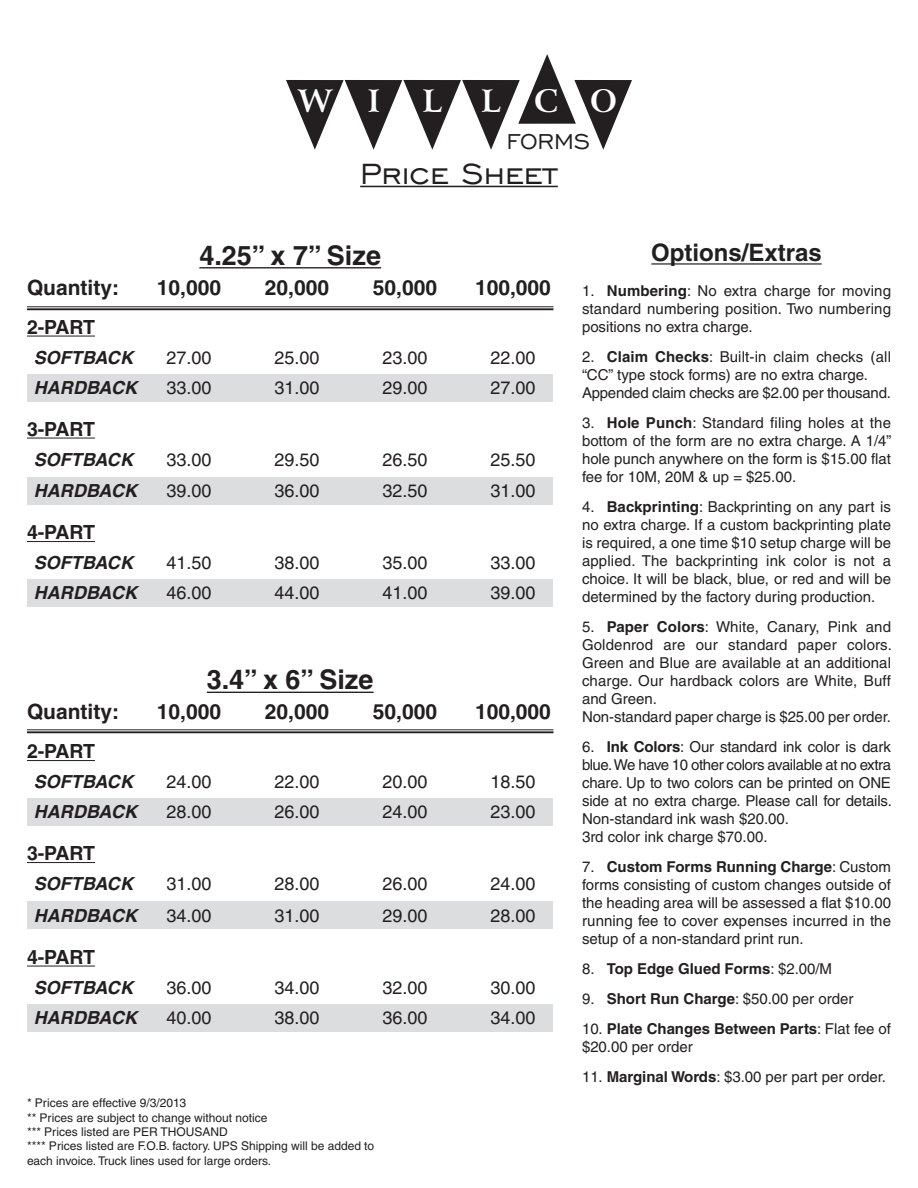
<style>
.page{position:relative;width:918px;height:1188px;background:#fff}
.page>*{position:absolute;margin:0;border:0;box-sizing:border-box;transform-origin:0 0}
.t1{font:37.5px "Engravers Gothic BT";color:#231f20}
.t2{font:700 31.2px "Arrus BT";color:#fff}
.t3{font:27.6px "Engravers Gothic BT";color:#231f20}
.t4{font:700 27px "Helvetica";color:#231f20}
.t5{font:700 24px "Helvetica";color:#231f20}
.t6{font:700 21px "Helvetica";color:#231f20}
.t7{font:700 19.5px "Helvetica";letter-spacing:-.02em;color:#231f20}
.t8{font:18px "Helvetica";color:#231f20}
.t9{font:italic 700 18px "Helvetica";letter-spacing:.005em;color:#231f20}
.t10{font:15px/18px "Helvetica";color:#231f20;text-align:justify}
.t11{font:700 15px "Helvetica";color:#231f20}
.t12{font:12px/14.4px "Helvetica";color:#231f20}
.s1{font-weight:700}
.s2{font-weight:400}
</style>
<div class="page">
<div style="left:27px;top:374px;width:526px;height:27px;background:#dcdddf"></div>
<div style="left:27px;top:477px;width:526px;height:28px;background:#dcdddf"></div>
<div style="left:27px;top:579px;width:526px;height:28px;background:#dcdddf"></div>
<div style="left:27px;top:798px;width:526px;height:28px;background:#dcdddf"></div>
<div style="left:27px;top:902px;width:526px;height:27px;background:#dcdddf"></div>
<div style="left:27px;top:1004px;width:526px;height:27px;background:#dcdddf"></div>
<svg style="left:286px;top:54px;width:346px;height:96px"></svg>
<hr style="left:360px;top:186px;width:198px;height:1px;background:#231f20">
<hr style="left:199px;top:267px;width:182px;height:1px;background:#231f20">
<hr style="left:27px;top:336px;width:68px;height:1px;background:#231f20">
<hr style="left:27px;top:438px;width:68px;height:1px;background:#231f20">
<hr style="left:27px;top:541px;width:68px;height:1px;background:#231f20">
<hr style="left:207px;top:692px;width:167px;height:1px;background:#231f20">
<hr style="left:27px;top:760px;width:68px;height:1px;background:#231f20">
<hr style="left:27px;top:862px;width:68px;height:1px;background:#231f20">
<hr style="left:27px;top:966px;width:68px;height:1px;background:#231f20">
<hr style="left:27px;top:306px;width:527px;height:1px;background:#231f20">
<hr style="left:27px;top:308px;width:527px;height:2px;background:#231f20">
<hr style="left:27px;top:730px;width:527px;height:1px;background:#231f20">
<hr style="left:27px;top:731px;width:527px;height:2px;background:#231f20">
<hr style="left:651px;top:263px;width:171px;height:2px;background:#231f20">
<h2 class="t2" style="left:297px;top:89px;width:84px">W I</h2>
<h2 class="t2" style="left:423px;top:89px;width:196px">L LCO</h2>
<h3 class="t3" style="left:506px;top:123px;width:86px">FORMS</h3>
<h1 class="t1" style="left:360px;top:149px;width:199px">Price Sheet</h1>
<h3 class="t4" style="left:199px;top:246px;width:183px">4.25” x 7” Size</h3>
<h3 class="t6" style="left:27px;top:280px;width:94px">Quantity:</h3>
<h3 class="t6" style="left:157px;top:280px;width:66px">10,000</h3>
<h3 class="t6" style="left:265px;top:280px;width:66px">20,000</h3>
<h3 class="t6" style="left:373px;top:280px;width:66px">50,000</h3>
<h3 class="t6" style="left:475px;top:280px;width:77px">100,000</h3>
<h3 class="t7" style="left:27px;top:320px;width:70px">2-PART</h3>
<p class="t9" style="left:34px;top:351px;width:101px">SOFTBACK</p>
<p class="t8" style="left:167px;top:351px;width:46px">27.00</p>
<p class="t8" style="left:275px;top:351px;width:46px">25.00</p>
<p class="t8" style="left:383px;top:351px;width:46px">23.00</p>
<p class="t8" style="left:491px;top:351px;width:46px">22.00</p>
<p class="t9" style="left:34px;top:381px;width:105px">HARDBACK</p>
<p class="t8" style="left:167px;top:381px;width:46px">33.00</p>
<p class="t8" style="left:275px;top:381px;width:46px">31.00</p>
<p class="t8" style="left:383px;top:381px;width:46px">29.00</p>
<p class="t8" style="left:491px;top:381px;width:46px">27.00</p>
<h3 class="t7" style="left:27px;top:422px;width:70px">3-PART</h3>
<p class="t9" style="left:34px;top:453px;width:101px">SOFTBACK</p>
<p class="t8" style="left:167px;top:453px;width:46px">33.00</p>
<p class="t8" style="left:275px;top:453px;width:46px">29.50</p>
<p class="t8" style="left:383px;top:453px;width:46px">26.50</p>
<p class="t8" style="left:491px;top:453px;width:46px">25.50</p>
<p class="t9" style="left:34px;top:485px;width:105px">HARDBACK</p>
<p class="t8" style="left:167px;top:485px;width:46px">39.00</p>
<p class="t8" style="left:275px;top:485px;width:46px">36.00</p>
<p class="t8" style="left:383px;top:485px;width:46px">32.50</p>
<p class="t8" style="left:491px;top:485px;width:46px">31.00</p>
<h3 class="t7" style="left:27px;top:525px;width:70px">4-PART</h3>
<p class="t9" style="left:34px;top:557px;width:101px">SOFTBACK</p>
<p class="t8" style="left:167px;top:557px;width:46px">41.50</p>
<p class="t8" style="left:275px;top:557px;width:46px">38.00</p>
<p class="t8" style="left:383px;top:557px;width:46px">35.00</p>
<p class="t8" style="left:491px;top:557px;width:46px">33.00</p>
<p class="t9" style="left:34px;top:587px;width:105px">HARDBACK</p>
<p class="t8" style="left:167px;top:587px;width:46px">46.00</p>
<p class="t8" style="left:275px;top:587px;width:46px">44.00</p>
<p class="t8" style="left:383px;top:587px;width:46px">41.00</p>
<p class="t8" style="left:491px;top:587px;width:46px">39.00</p>
<h3 class="t4" style="left:207px;top:670px;width:168px">3.4” x 6” Size</h3>
<h3 class="t6" style="left:27px;top:704px;width:94px">Quantity:</h3>
<h3 class="t6" style="left:157px;top:704px;width:66px">10,000</h3>
<h3 class="t6" style="left:265px;top:704px;width:66px">20,000</h3>
<h3 class="t6" style="left:373px;top:704px;width:66px">50,000</h3>
<h3 class="t6" style="left:475px;top:704px;width:77px">100,000</h3>
<h3 class="t7" style="left:27px;top:744px;width:70px">2-PART</h3>
<p class="t9" style="left:34px;top:776px;width:101px">SOFTBACK</p>
<p class="t8" style="left:167px;top:776px;width:46px">24.00</p>
<p class="t8" style="left:275px;top:776px;width:46px">22.00</p>
<p class="t8" style="left:383px;top:776px;width:46px">20.00</p>
<p class="t8" style="left:491px;top:776px;width:46px">18.50</p>
<p class="t9" style="left:34px;top:806px;width:105px">HARDBACK</p>
<p class="t8" style="left:167px;top:806px;width:46px">28.00</p>
<p class="t8" style="left:275px;top:806px;width:46px">26.00</p>
<p class="t8" style="left:383px;top:806px;width:46px">24.00</p>
<p class="t8" style="left:491px;top:806px;width:46px">23.00</p>
<h3 class="t7" style="left:27px;top:846px;width:70px">3-PART</h3>
<p class="t9" style="left:34px;top:878px;width:101px">SOFTBACK</p>
<p class="t8" style="left:167px;top:878px;width:46px">31.00</p>
<p class="t8" style="left:275px;top:878px;width:46px">28.00</p>
<p class="t8" style="left:383px;top:878px;width:46px">26.00</p>
<p class="t8" style="left:491px;top:878px;width:46px">24.00</p>
<p class="t9" style="left:34px;top:909px;width:105px">HARDBACK</p>
<p class="t8" style="left:167px;top:909px;width:46px">34.00</p>
<p class="t8" style="left:275px;top:909px;width:46px">31.00</p>
<p class="t8" style="left:383px;top:909px;width:46px">29.00</p>
<p class="t8" style="left:491px;top:909px;width:46px">28.00</p>
<h3 class="t7" style="left:27px;top:950px;width:70px">4-PART</h3>
<p class="t9" style="left:34px;top:981px;width:101px">SOFTBACK</p>
<p class="t8" style="left:167px;top:981px;width:46px">36.00</p>
<p class="t8" style="left:275px;top:981px;width:46px">34.00</p>
<p class="t8" style="left:383px;top:981px;width:46px">32.00</p>
<p class="t8" style="left:491px;top:981px;width:46px">30.00</p>
<p class="t9" style="left:34px;top:1011px;width:105px">HARDBACK</p>
<p class="t8" style="left:167px;top:1011px;width:46px">40.00</p>
<p class="t8" style="left:275px;top:1011px;width:46px">38.00</p>
<p class="t8" style="left:383px;top:1011px;width:46px">36.00</p>
<p class="t8" style="left:491px;top:1011px;width:46px">34.00</p>
<p class="t12" style="left:27px;top:1097px;width:349px">* Prices are effective 9/3/2013<br>** Prices are subject to change without notice<br>*** Prices listed are PER THOUSAND<br>**** Prices listed are F.O.B. factory. UPS Shipping will be added to each invoice. Truck lines used for large orders.</p>
<h3 class="t5" style="left:651px;top:244px;width:172px">Options/Extras</h3>
<p class="t10" style="left:582px;top:283px;width:311px">1. <span class="s1">Numbering</span>: No extra charge for moving standard numbering position. Two numbering positions no extra charge.</p>
<p class="t10" style="left:582px;top:349px;width:311px;text-align:left">2. <span class="s1">Claim Checks</span>: Built-in claim checks (all “CC” type stock forms) are no extra charge.<br>Appended claim checks are $2.00 per thousand.</p>
<p class="t10" style="left:582px;top:415px;width:311px">3. <span class="s1">Hole Punch</span>: Standard filing holes at the bottom of the form are no extra charge. A 1/4” hole punch anywhere on the form is $15.00 flat fee for 10M, 20M &amp; up = $25.00.</p>
<p class="t10" style="left:582px;top:499px;width:311px">4. <span class="s1">Backprinting</span>: Backprinting on any part is no extra charge. If a custom backprinting plate is required, a one time $10 setup charge will be applied. The backprinting ink color is not a choice. It will be black, blue, or red and will be determined by the factory during production.</p>
<p class="t10" style="left:582px;top:619px;width:311px;text-align:left">5. <span class="s1">Paper Colors</span>: White, Canary, Pink and Goldenrod are our standard paper colors.<br>Green and Blue are available at an additional charge. Our hardback colors are White, Buff and Green.<br>Non-standard paper charge is $25.00 per order.</p>
<p class="t10" style="left:582px;top:739px;width:311px;text-align:left">6. <span class="s1">Ink Colors</span>: Our standard ink color is dark blue.We have 10 other colors available at no extra chare. Up to two colors can be printed on ONE side at no extra charge. Please call for details.<br>Non-standard ink wash $20.00.<br>3rd color ink charge $70.00.</p>
<p class="t10" style="left:582px;top:859px;width:311px">7. <span class="s1">Custom Forms Running Charge</span>: Custom forms consisting of custom changes outside of the heading area will be assessed a flat $10.00 running fee to cover expenses incurred in the setup of a non-standard print run.</p>
<p class="t11" style="left:582px;top:963px;width:252px"><span class="s2">8.</span> Top Edge Glued Forms<span class="s2">: $2.00/M</span></p>
<p class="t10" style="left:582px;top:991px;width:273px">9. <span class="s1">Short Run Charge</span>: $50.00 per order</p>
<p class="t10" style="left:582px;top:1021px;width:311px">10. <span class="s1">Plate Changes Between Parts</span>: Flat fee of $20.00 per order</p>
<p class="t10" style="left:582px;top:1069px;width:306px">11. <span class="s1">Marginal Words</span>: $3.00 per part per order.</p>
</div>
